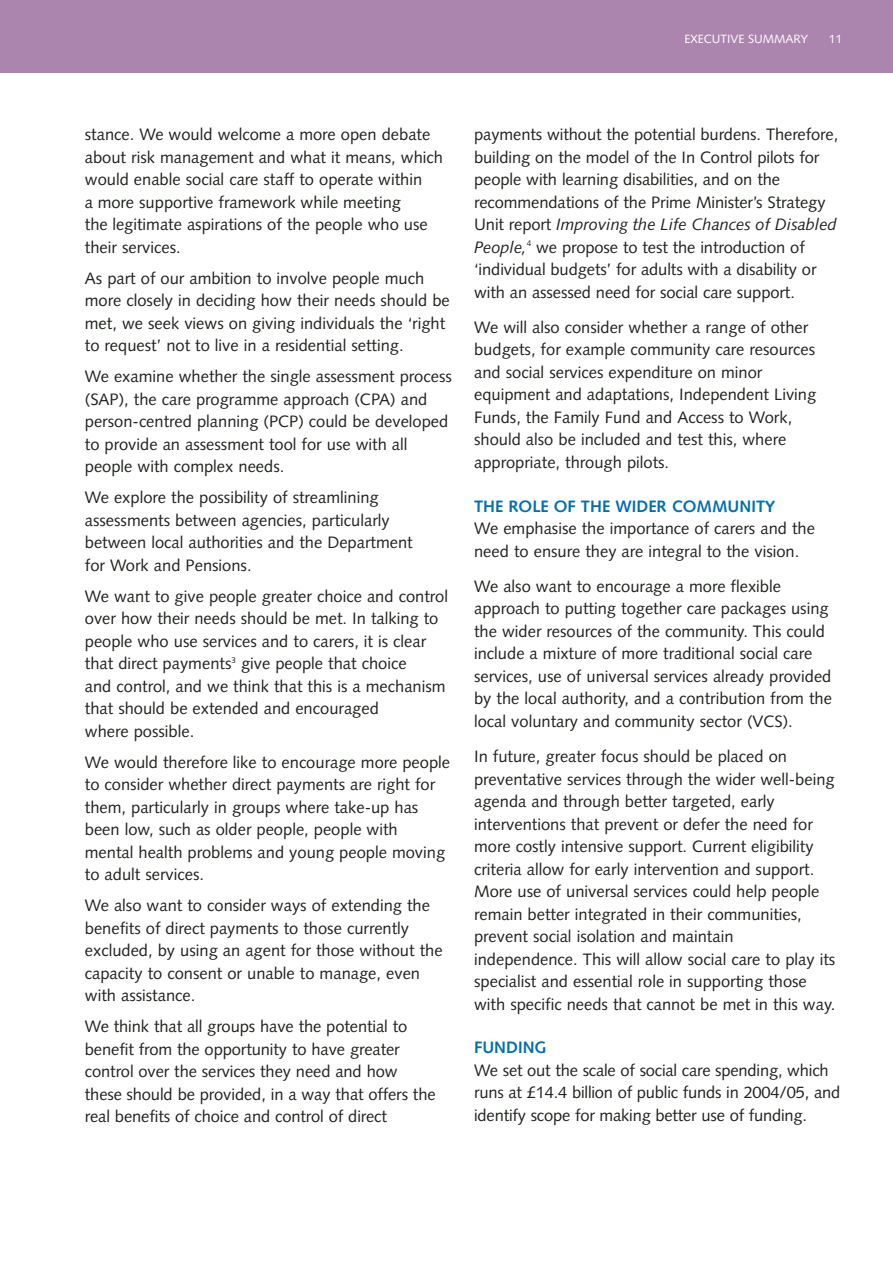
<style>
.page{position:relative;width:893px;height:1263px;background:#fff}
.page>*{position:absolute;margin:0;border:0;box-sizing:border-box;transform-origin:0 0}
.t1{font:16.5px/22.5px "Syntax";color:#1f221e}
.t2{font:700 16.5px "Syntax";color:#006eaf}
.t3{font:12px "Syntax";color:#fff}
.s1{font-style:italic}
</style>
<div class="page">
<div style="left:0;top:0;width:892px;height:72px;background:#ac85af"></div>
<p class="t3" style="left:684px;top:34px;width:125px">EXECUTIVE SUMMARY</p>
<p class="t3" style="left:828px;top:34px;width:15px">11</p>
<p class="t1" style="left:85px;top:125px;width:359px">stance. We would welcome a more open debate about risk management and what it means, which would enable social care staff to operate within<br>a more supportive framework while meeting<br>the legitimate aspirations of the people who use their services.</p>
<p class="t1" style="left:85px;top:268px;width:366px">As part of our ambition to involve people much more closely in deciding how their needs should be met, we seek views on giving individuals the ‘right to request’ not to live in a residential setting.</p>
<p class="t1" style="left:85px;top:367px;width:368px">We examine whether the single assessment process (SAP), the care programme approach (CPA) and person-centred planning (PCP) could be developed to provide an assessment tool for use with all people with complex needs.</p>
<p class="t1" style="left:85px;top:488px;width:329px">We explore the possibility of streamlining assessments between agencies, particularly between local authorities and the Department for Work and Pensions.</p>
<p class="t1" style="left:85px;top:586px;width:364px">We want to give people greater choice and control over how their needs should be met. In talking to people who use services and to carers, it is clear that direct payments<sup>3</sup> give people that choice<br>and control, and we think that this is a mechanism that should be extended and encouraged<br>where possible.</p>
<p class="t1" style="left:85px;top:752px;width:367px">We would therefore like to encourage more people to consider whether direct payments are right for them, particularly in groups where take-up has been low, such as older people, people with mental health problems and young people moving to adult services.</p>
<p class="t1" style="left:85px;top:896px;width:359px">We also want to consider ways of extending the benefits of direct payments to those currently excluded, by using an agent for those without the capacity to consent or unable to manage, even with assistance.</p>
<p class="t1" style="left:85px;top:1017px;width:352px">We think that all groups have the potential to benefit from the opportunity to have greater control over the services they need and how these should be provided, in a way that offers the real benefits of choice and control of direct</p>
<p class="t1" style="left:474px;top:125px;width:365px">payments without the potential burdens. Therefore, building on the model of the In Control pilots for people with learning disabilities, and on the recommendations of the Prime Minister’s Strategy Unit report <span class="s1">Improving the Life Chances of Disabled People,</span><sup>4</sup> we propose to test the introduction of ‘individual budgets’ for adults with a disability or with an assessed need for social care support.</p>
<p class="t1" style="left:474px;top:317px;width:343px">We will also consider whether a range of other budgets, for example community care resources and social services expenditure on minor equipment and adaptations, Independent Living Funds, the Family Fund and Access to Work, should also be included and test this, where appropriate, through pilots.</p>
<h2 class="t2" style="left:474px;top:499px;width:303px">THE ROLE OF THE WIDER COMMUNITY</h2>
<p class="t1" style="left:474px;top:519px;width:342px">We emphasise the importance of carers and the need to ensure they are integral to the vision.</p>
<p class="t1" style="left:474px;top:576px;width:359px">We also want to encourage a more flexible approach to putting together care packages using the wider resources of the community. This could include a mixture of more traditional social care services, use of universal services already provided by the local authority, and a contribution from the local voluntary and community sector (VCS).</p>
<p class="t1" style="left:474px;top:747px;width:363px">In future, greater focus should be placed on preventative services through the wider well-being agenda and through better targeted, early interventions that prevent or defer the need for more costly intensive support. Current eligibility criteria allow for early intervention and support.<br>More use of universal services could help people remain better integrated in their communities, prevent social isolation and maintain independence. This will allow social care to play its specialist and essential role in supporting those with specific needs that cannot be met in this way.</p>
<h2 class="t2" style="left:474px;top:1041px;width:74px">FUNDING</h2>
<p class="t1" style="left:474px;top:1060px;width:367px">We set out the scale of social care spending, which runs at £14.4 billion of public funds in 2004/05, and identify scope for making better use of funding.</p>
</div>
